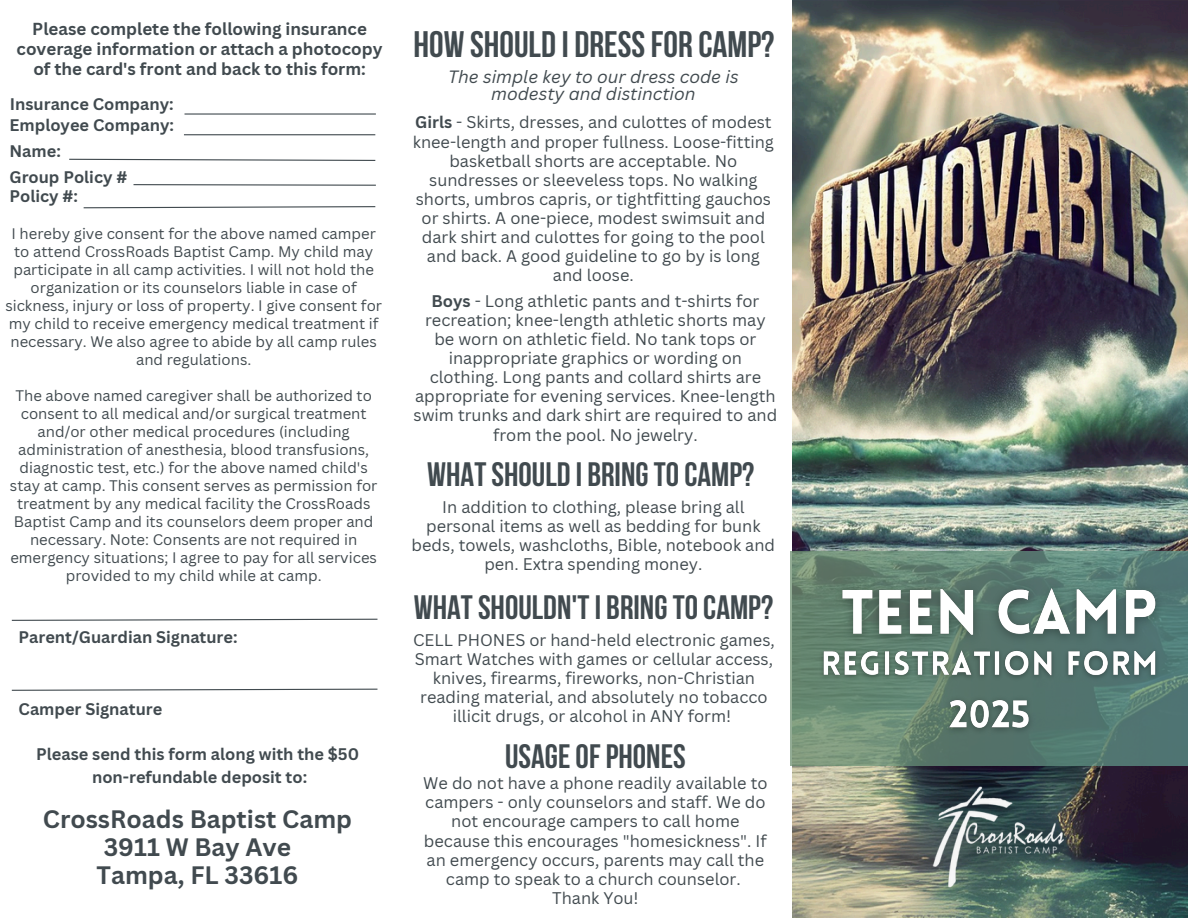
<style>
.page{position:relative;width:1188px;height:918px;background:#fff}
.page>*{position:absolute;margin:0;border:0;box-sizing:border-box;transform-origin:0 0}
.t1{font:700 36.75px "Bebas Neue";color:#414a4f}
.t2{font:700 33.75px "Bebas Neue";color:#414a4f}
.t3{font:700 24.6px/28.2px "Canva Sans";color:#414a4f;text-align:center}
.t4{font:italic 17.25px/17.9px "Canva Sans";color:#414a4f;text-align:center}
.t5{font:700 16.95px/19.8px "Canva Sans";color:#414a4f;text-align:center}
.t6{font:16.35px/19.2px "Canva Sans";color:#414a4f;text-align:center}
.t7{font:700 16.35px/22.5px "Canva Sans";color:#414a4f;text-align:center}
.t8{font:14.85px/18px "Canva Sans";color:#414a4f;text-align:center}
.s1{font-weight:700}
</style>
<div class="page">
<hr style="left:185px;top:113px;width:191px;height:2px;background:#414a4f">
<hr style="left:184px;top:134px;width:191px;height:1px;background:#414a4f">
<svg style="left:69px;top:158px;width:307px;height:3px"></svg>
<svg style="left:133px;top:184px;width:243px;height:2px"></svg>
<svg style="left:83px;top:206px;width:293px;height:3px"></svg>
<svg style="left:11px;top:618px;width:367px;height:3px"></svg>
<svg style="left:11px;top:688px;width:367px;height:3px"></svg>
<img style="left:792px;top:0;width:396px;height:918px">
<img style="left:933px;top:766px;width:134px;height:134px">
<svg style="left:791px;top:551px;width:397px;height:215px;background:#618374"></svg>
<img style="left:815px;top:643px;width:350px;height:42px">
<img style="left:828px;top:575px;width:345px;height:78px">
<img style="left:940px;top:691px;width:99px;height:48px">
<p class="t5" style="left:17px;top:19px;width:367px">Please complete the following insurance coverage information or attach a photocopy of the card's front and back to this form:</p>
<h5 class="t7" style="left:10px;top:93px;width:165px">Insurance Company:</h5>
<p class="t7" style="left:10px;top:114px;width:166px">Employee Company:</p>
<h5 class="t7" style="left:10px;top:139px;width:53px">Name:</h5>
<h5 class="t7" style="left:10px;top:185px;width:70px">Policy #:</h5>
<h5 class="t7" style="left:10px;top:165px;width:119px">Group Policy #</h5>
<p class="t8" style="left:5px;top:224px;width:378px">I hereby give consent for the above named camper to attend CrossRoads Baptist Camp. My child may participate in all camp activities. I will not hold the organization or its counselors liable in case of sickness, injury or loss of property. I give consent for my child to receive emergency medical treatment if necessary. We also agree to abide by all camp rules and regulations.</p>
<p class="t8" style="left:10px;top:386px;width:369px">The above named caregiver shall be authorized to consent to all medical and/or surgical treatment and/or other medical procedures (including administration of anesthesia, blood transfusions, diagnostic test, etc.) for the above named child's stay at camp. This consent serves as permission for treatment by any medical facility the CrossRoads Baptist Camp and its counselors deem proper and necessary. Note: Consents are not required in emergency situations; I agree to pay for all services provided to my child while at camp.</p>
<h4 class="t7" style="left:19px;top:625px;width:221px">Parent/Guardian Signature:</h4>
<p class="t7" style="left:19px;top:698px;width:145px">Camper Signature</p>
<p class="t7" style="left:36px;top:743px;width:325px">Please send this form along with the $50 non-refundable deposit to:</p>
<h2 class="t3" style="left:43px;top:804px;width:311px">CrossRoads Baptist Camp<br>3911 W Bay Ave<br>Tampa, FL 33616</h2>
<h5 class="t1" style="left:413px;top:30px;width:363px">HOW SHOULD I DRESSFOR CAMP?</h5>
<p class="t4" style="left:448px;top:67px;width:292px">The simple key to our dress code is modesty and distinction</p>
<h5 class="t6" style="left:413px;top:113px;width:363px"><span class="s1">Girls</span> - Skirts, dresses, and culottes of modest knee-length and proper fullness. Loose-fitting basketball shorts are acceptable. No sundresses or sleeveless tops. No walking shorts, umbros capris, or tightfitting gauchos or shirts. A one-piece, modest swimsuit and dark shirt and culottes for going to the pool and back. A good guideline to go by is long and loose.</h5>
<h5 class="t6" style="left:414px;top:291px;width:365px"><span class="s1">Boys</span> - Long athletic pants and t-shirts for recreation; knee-length athletic shorts may be worn on athletic field. No tank tops or inappropriate graphics or wording on clothing. Long pants and collard shirts are appropriate for evening services. Knee-length swim trunks and dark shirt are required to and from the pool. No jewelry.</h5>
<p class="t2" style="left:427px;top:461px;width:328px">WHATSHOULD I BRINGTOCAMP?</p>
<p class="t6" style="left:412px;top:497px;width:365px">In addition to clothing, please bring all personal items as well as bedding for bunk beds, towels, washcloths, Bible, notebook and pen. Extra spending money.</p>
<h5 class="t2" style="left:414px;top:593px;width:361px">WHATSHOULDN'TI BRINGTOCAMP?</h5>
<p class="t6" style="left:413px;top:630px;width:363px">CELL PHONES or hand-held electronic games, Smart Watches with games or cellular access, knives, firearms, fireworks, non-Christian reading material, and absolutely no tobacco illicit drugs, or alcohol in ANY form!</p>
<h5 class="t2" style="left:505px;top:743px;width:182px">USAGEOFPHONES</h5>
<p class="t6" style="left:423px;top:773px;width:346px">We do not have a phone readily available to campers - only counselors and staff. We do not encourage campers to call home because this encourages "homesickness". If an emergency occurs, parents may call the camp to speak to a church counselor.<br>Thank You!</p>
</div>
